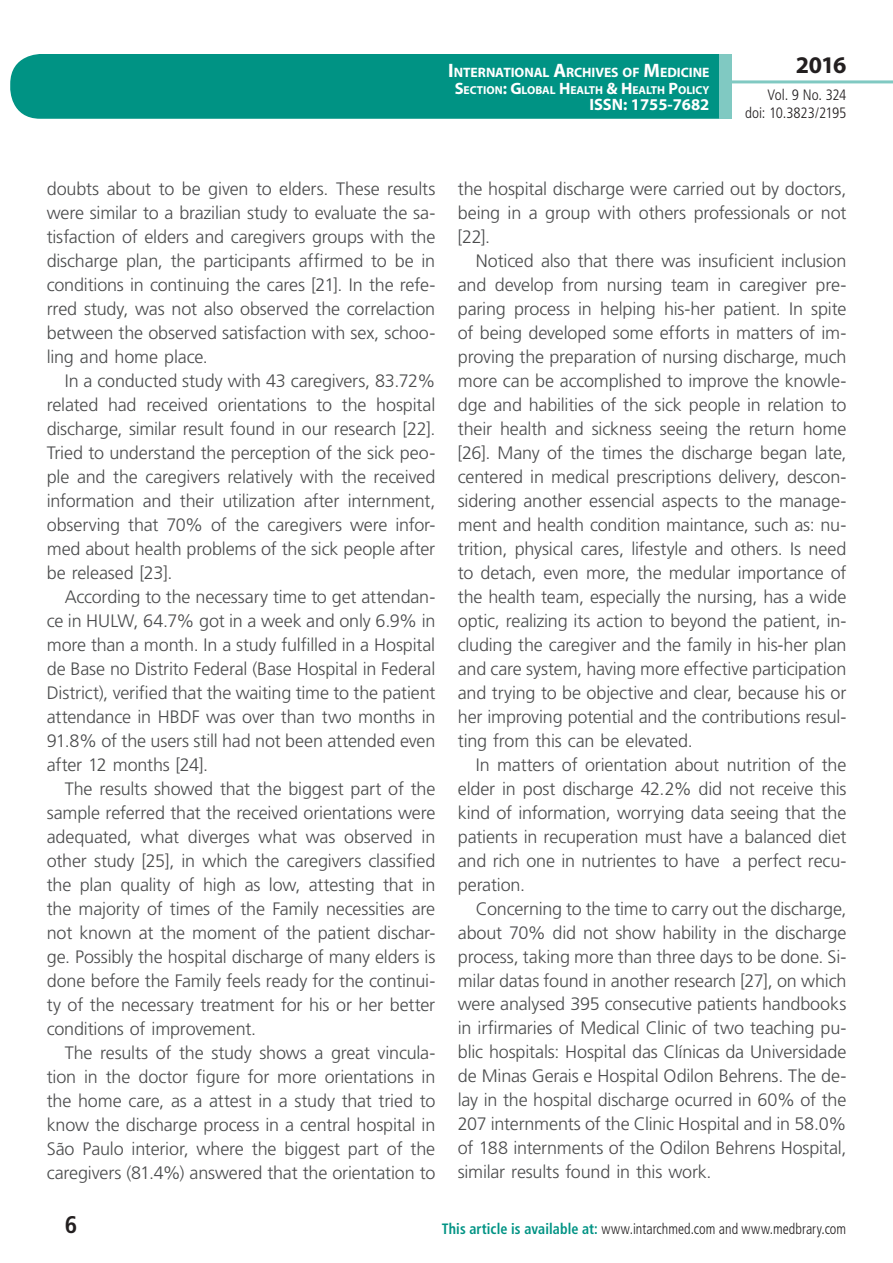
<style>
.page{position:relative;width:893px;height:1263px;background:#fff}
.page>*{position:absolute;margin:0;border:0;box-sizing:border-box;transform-origin:0 0}
.t1{font:700 24px "Myriad Pro";color:#231f20}
.t2{font:700 condensed 24px "Frutiger LT Std";color:#231f20}
.t3{font:300 18px/24px "Frutiger LT Std";letter-spacing:-.01em;color:#4b4c4d;text-align:justify}
.t4{font:700 16.5px "Myriad Pro";color:#fff}
.t5{font:300 condensed 15px "Frutiger LT Std";color:#231f20;scale:.94 1}
.t6{font:300 condensed 15px/18px "Frutiger LT Std";color:#231f20;text-align:right}
.t7{font:700 13.65px "Myriad Pro";letter-spacing:-.005em;color:#fff}
.t8{font:700 11.55px "Myriad Pro";color:#fff}
.s1{font-size:19.5px}
.s2{font-size:16.5px}
.s3{font-weight:700;color:#009384}
</style>
<div class="page">
<div style="left:10px;top:54px;width:775px;height:65px;background:#009384;border-radius:30px"></div>
<div style="left:732px;top:0;width:161px;height:157px;background:#fff"></div>
<hr style="left:730px;top:80px;width:163px;height:3px;background:#80c9c2">
<div style="left:719px;top:54px;width:13px;height:65px;background:#80c9c2"></div>
<p class="t7" style="left:448px;top:64px;width:263px"><span class="s1">I</span>NTERNATIONAL <span class="s1">A</span>RCHIVES OF <span class="s1">M</span>EDICINE</p>
<p class="t8" style="left:455px;top:82px;width:256px"><span class="s2">S</span>ECTION<span class="s2">: G</span>LOBAL <span class="s2">H</span> EALTH <span class="s2">&amp; H</span> EALTH <span class="s2">P</span>OLICY</p>
<p class="t4" style="left:589px;top:94px;width:122px">ISSN: 1755-7682</p>
<h1 class="t1" style="left:796px;top:49px;width:52px">2016</h1>
<p class="t6" style="left:745px;top:86px;width:103px">Vol. 9 No. 324 doi: 10.3823/2195</p>
<p class="t3" style="left:47px;top:177px;width:390px">doubts about to be given to elders. These results were similar to a brazilian study to evaluate the sa&shy;tisfaction of elders and caregivers groups with the discharge plan, the participants affirmed to be in conditions in continuing the cares [21]. In the refe&shy;rred study, was not also observed the correlaction between the observed satisfaction with sex, schoo&shy;ling and home place.</p>
<p class="t3" style="left:47px;top:369px;width:390px;text-indent:18px">In a conducted study with 43 caregivers, 83.72% related had received orientations to the hospital discharge, similar result found in our research [22].<br>Tried to understand the perception of the sick peo&shy;ple and the caregivers relatively with the received information and their utilization after internment, observing that 70% of the caregivers were infor&shy;med about health problems of the sick people after be released [23].</p>
<p class="t3" style="left:47px;top:585px;width:390px;text-indent:18px">According to the necessary time to get attendan&shy;ce in HULW, 64.7% got in a week and only 6.9% in more than a month. In a study fulfilled in a Hospital de Base no Distrito Federal (Base Hospital in Federal District), verified that the waiting time to the patient attendance in HBDF was over than two months in 91.8% of the users still had not been attended even after 12 months [24].</p>
<p class="t3" style="left:47px;top:777px;width:390px;text-indent:18px">The results showed that the biggest part of the sample referred that the received orientations were adequated, what diverges what was observed in other study [25], in which the caregivers classified the plan quality of high as low, attesting that in the majority of times of the Family necessities are not known at the moment of the patient dischar&shy;ge. Possibly the hospital discharge of many elders is done before the Family feels ready for the continui&shy;ty of the necessary treatment for his or her better conditions of improvement.</p>
<p class="t3" style="left:47px;top:1041px;width:390px;text-indent:18px">The results of the study shows a great vincula&shy;tion in the doctor figure for more orientations in the home care, as a attest in a study that tried to know the discharge process in a central hospital in São Paulo interior, where the biggest part of the caregivers (81.4%) answered that the orientation to</p>
<p class="t3" style="left:458px;top:177px;width:390px">the hospital discharge were carried out by doctors, being in a group with others professionals or not [22].</p>
<p class="t3" style="left:458px;top:249px;width:390px;text-indent:18px">Noticed also that there was insuficient inclusion and develop from nursing team in caregiver pre&shy;paring process in helping his-her patient. In spite of being developed some efforts in matters of im&shy;proving the preparation of nursing discharge, much more can be accomplished to improve the knowle&shy;dge and habilities of the sick people in relation to their health and sickness seeing the return home [26]. Many of the times the discharge began late, centered in medical prescriptions delivery, descon&shy;sidering another essencial aspects to the manage&shy;ment and health condition maintance, such as: nu&shy;trition, physical cares, lifestyle and others. Is need to detach, even more, the medular importance of the health team, especially the nursing, has a wide optic, realizing its action to beyond the patient, in&shy;cluding the caregiver and the family in his-her plan and care system, having more effective participation and trying to be objective and clear, because his or her improving potential and the contributions resul&shy;ting from this can be elevated.</p>
<p class="t3" style="left:458px;top:752px;width:390px;text-indent:18px">In matters of orientation about nutrition of the elder in post discharge 42.2% did not receive this kind of information, worrying data seeing that the patients in recuperation must have a balanced diet and rich one in nutrientes to have a perfect recu&shy;peration.</p>
<p class="t3" style="left:458px;top:896px;width:390px;text-indent:18px">Concerning to the time to carry out the discharge, about 70% did not show hability in the discharge process, taking more than three days to be done. Si&shy;milar datas found in another research [27], on which were analysed 395 consecutive patients handbooks in irfirmaries of Medical Clinic of two teaching pu&shy;blic hospitals: Hospital das Clínicas da Universidade de Minas Gerais e Hospital Odilon Behrens. The de&shy;lay in the hospital discharge ocurred in 60% of the 207 internments of the Clinic Hospital and in 58.0% of 188 internments of the Odilon Behrens Hospital, similar results found in this work.</p>
<h1 class="t2" style="left:65px;top:1210px;width:14px">6</h1>
<p class="t5" style="left:442px;top:1220px;width:432px"><span class="s3">This article is available at:</span> www.intarchmed.com and www.medbrary.com</p>
</div>
